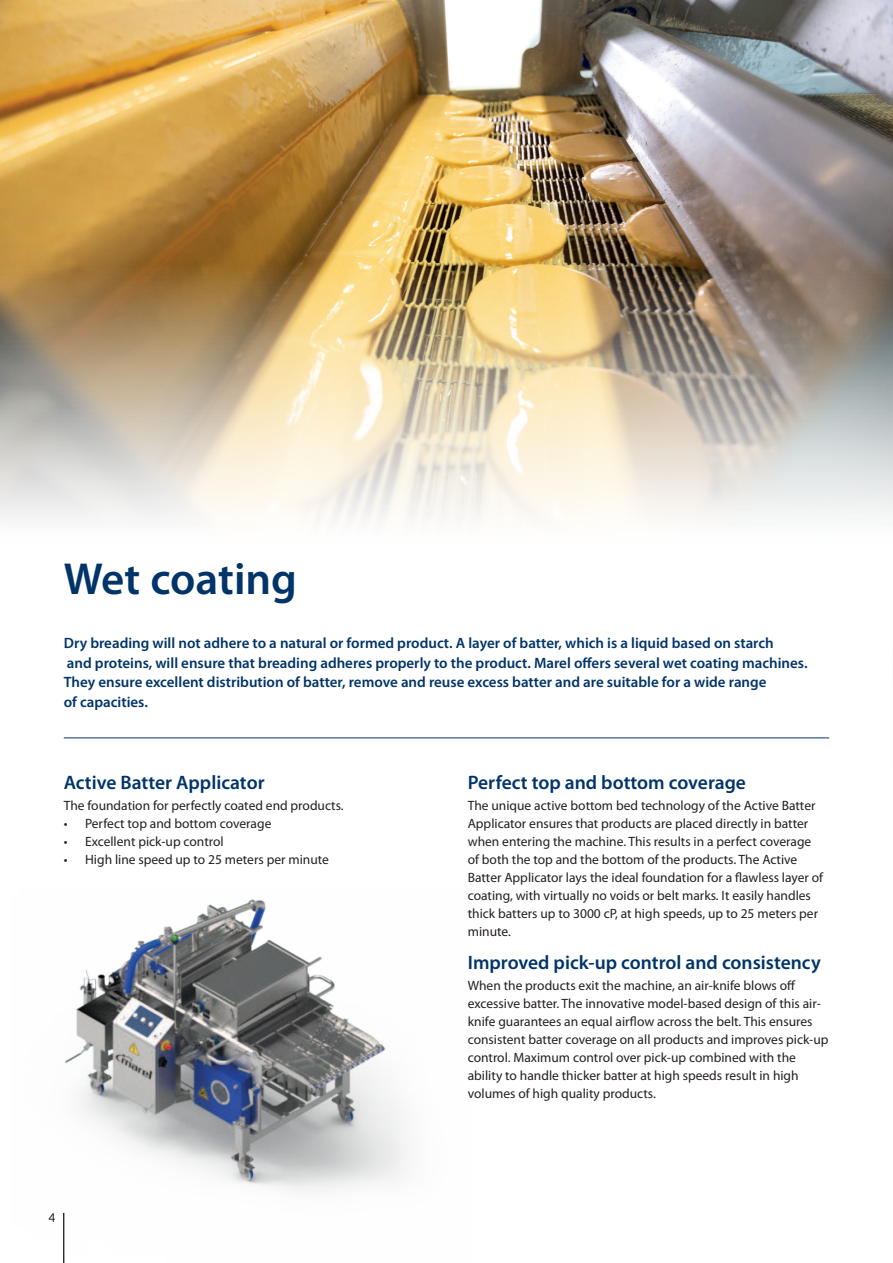
<style>
.page{position:relative;width:893px;height:1263px;background:#fff}
.page>*{position:absolute;margin:0;border:0;box-sizing:border-box;transform-origin:0 0}
.t1{font:600 45px "Myriad Pro";color:#013469}
.t2{font:600 19.5px "Myriad Pro";color:#013469}
.t3{font:600 15px/19.5px "Myriad Pro";color:#013469}
.t4{font:13.5px/18px "Myriad Pro";color:#231f20}
.t5{font:300 13.5px "Myriad Pro";color:#231f20}
</style>
<div class="page">
<img style="left:64px;top:899px;width:344px;height:364px">
<hr style="left:63px;top:1213px;width:1px;height:50px;background:#231f20">
<hr style="left:64px;top:738px;width:765px;height:1px;background:#013469">
<img style="left:0;top:0;width:893px;height:518px">
<h1 class="t1" style="left:64px;top:560px;width:235px">Wet coating</h1>
<p class="t3" style="left:64px;top:634px;width:745px">Dry breading will not adhere to a natural or formed product. A layer of batter, which is a liquid based on starch<br>and proteins, will ensure that breading adheres properly to the product. Marel ofers several wet coating machines.<br>They ensure excellent distribution of batter, remove and reuse excess batter and are suitable for a wide range<br>of capacities.</p>
<h2 class="t2" style="left:64px;top:774px;width:202px">Active Batter Applicator</h2>
<p class="t4" style="left:64px;top:798px;width:281px">The foundation for perfectly coated end products.</p>
<p class="t4" style="left:64px;top:816px;width:209px">• Perfect top and bottom coverage</p>
<p class="t4" style="left:64px;top:834px;width:161px">• Excellent pick-up control</p>
<p class="t4" style="left:64px;top:852px;width:267px">• High line speed up to 25 meters per minute</p>
<h2 class="t2" style="left:468px;top:774px;width:280px">Perfect top and bottom coverage</h2>
<p class="t4" style="left:468px;top:798px;width:357px">The unique active bottom bed technology of the Active Batter Applicator ensures that products are placed directly in batter when entering the machine. This results in a perfect coverage of both the top and the bottom of the products. The Active Batter Applicator lays the ideal foundation for a lawless layer of coating, with virtually no voids or belt marks. It easily handles thick batters up to 3000 cP, at high speeds, up to 25 meters per minute.</p>
<h2 class="t2" style="left:468px;top:954px;width:354px">Improved pick-up control and consistency</h2>
<p class="t4" style="left:468px;top:978px;width:362px">When the products exit the machine, an air-knife blows of excessive batter. The innovative model-based design of this air&shy;knife guarantees an equal airlow across the belt. This ensures consistent batter coverage on all products and improves pick-up control. Maximum control over pick-up combined with the ability to handle thicker batter at high speeds result in high volumes of high quality products.</p>
<p class="t5" style="left:49px;top:1209px;width:8px">4</p>
</div>
